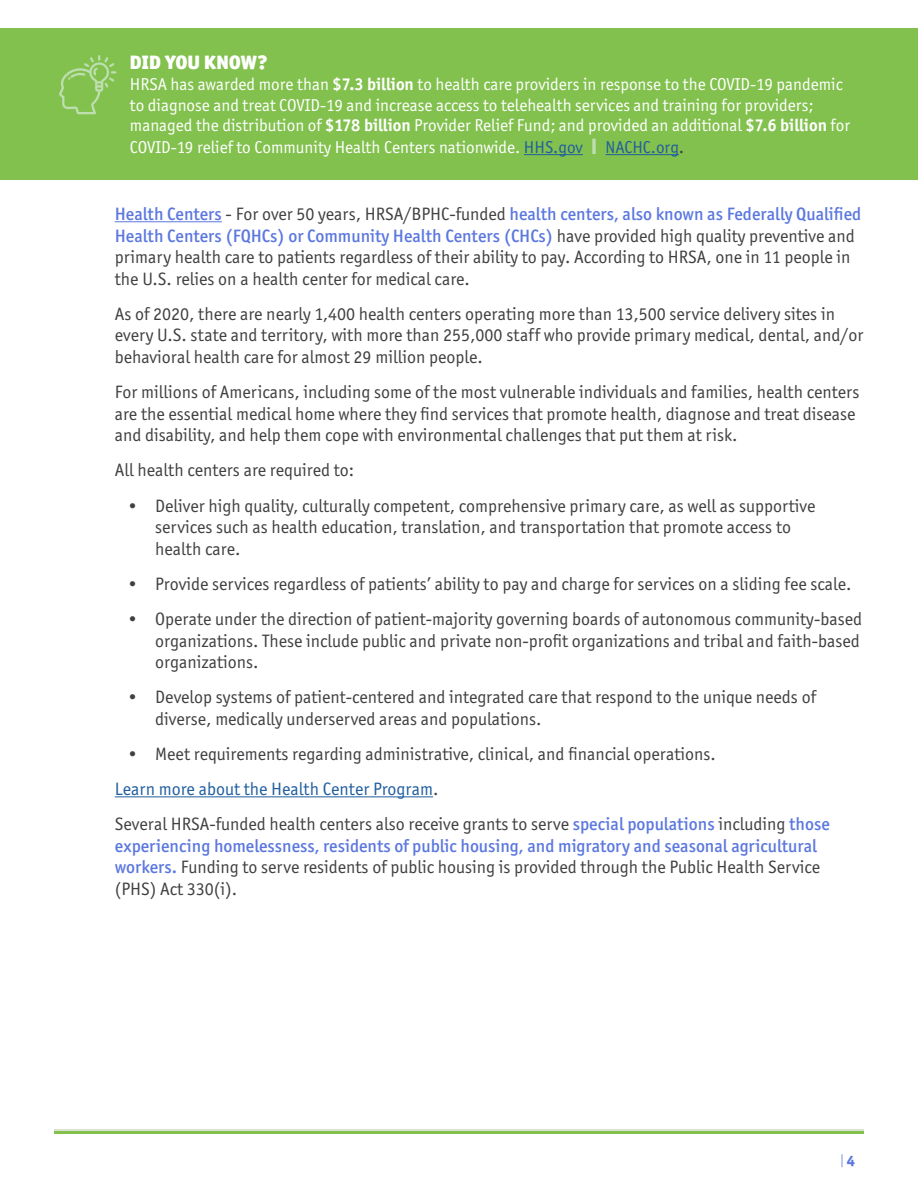
<style>
.page{position:relative;width:918px;height:1188px;background:#fff}
.page>*{position:absolute;margin:0;border:0;box-sizing:border-box;transform-origin:0 0}
.t1{font:900 19.5px "Officina Sans ITC Std";letter-spacing:-.005em;color:#fff}
.t2{font:18px/21.6px "Officina Sans ITC Std";color:#404042}
.t3{font:500 18px/21.6px "Officina Sans ITC Std";color:#5c78df}
.t4{font:17.25px/21px "Officina Sans ITC Std";color:#fff}
.t5{font:300 15px "Officina Display ITC Std";color:#5c78df}
.s1{font-weight:700}
.s2{color:#215e9e}
.s3{font-weight:900;font-size:18px;color:#bddeae}
.s4{font-size:18px;color:#404042}
.s5{font-weight:500;color:#5c78df}
.s6{font-weight:400;color:#404042}
.s7{font-family:"Officina Sans ITC Std";font-weight:800}
</style>
<div class="page">
<svg style="left:54px;top:1129px;width:810px;height:3px;background:#bdd7a3"></svg>
<hr style="left:54px;top:1132px;width:810px;height:2px;background:#82c14e">
<div style="left:0;top:28px;width:918px;height:152px;background:#82c14e"></div>
<hr style="left:524px;top:154px;width:59px;height:1px;background:#215e9e">
<hr style="left:606px;top:154px;width:73px;height:1px;background:#215e9e">
<svg style="left:59px;top:55px;width:57px;height:59px"></svg>
<hr style="left:115px;top:221px;width:107px;height:1px;background:#5c78df">
<hr style="left:115px;top:796px;width:318px;height:1px;background:#215e9e">
<p class="t1" style="left:130px;top:50px;width:139px">DID YOU KNOW?</p>
<p class="t4" style="left:130px;top:74px;width:722px">HRSA has awarded more than <span class="s1">$7.3 billion</span> to health care providers in response to the COVID-19 pandemic to diagnose and treat COVID-19 and increase access to telehealth services and training for providers; managed the distribution of <span class="s1">$178 billion</span> Provider Relief Fund; and provided an additional <span class="s1">$7.6 billion</span> for COVID-19 relief to Community Health Centers nationwide. <span class="s2">HHS.gov</span> <span class="s3">|</span> <span class="s2">NACHC.org</span><span class="s4">.</span></p>
<p class="t2" style="left:115px;top:203px;width:748px"><span class="s5">Health Centers</span> - For over 50 years, HRSA/BPHC-funded <span class="s5">health centers, also known as Federally Qualified Health Centers (FQHCs) or Community Health Centers (CHCs)</span> have provided high quality preventive and primary health care to patients regardless of their ability to pay. According to HRSA, one in 11 people in the U.S. relies on a health center for medical care.</p>
<p class="t2" style="left:115px;top:303px;width:750px">As of 2020, there are nearly 1,400 health centers operating more than 13,500 service delivery sites in every U.S. state and territory, with more than 255,000 staff who provide primary medical, dental, and/or behavioral health care for almost 29 million people.</p>
<p class="t2" style="left:115px;top:381px;width:746px">For millions of Americans, including some of the most vulnerable individuals and families, health centers are the essential medical home where they find services that promote health, diagnose and treat disease and disability, and help them cope with environmental challenges that put them at risk.</p>
<p class="t2" style="left:115px;top:460px;width:241px">All health centers are required to:</p>
<p class="t2" style="left:155px;top:495px;width:662px;text-indent:-27px">• Deliver high quality, culturally competent, comprehensive primary care, as well as supportive services such as health education, translation, and transportation that promote access to health care.</p>
<p class="t2" style="left:128px;top:573px;width:725px">• Provide services regardless of patients’ ability to pay and charge for services on a sliding fee scale.</p>
<p class="t2" style="left:155px;top:608px;width:708px;text-indent:-27px">• Operate under the direction of patient-majority governing boards of autonomous community-based organizations. These include public and private non-profit organizations and tribal and faith-based organizations.</p>
<p class="t2" style="left:155px;top:686px;width:662px;text-indent:-27px">• Develop systems of patient-centered and integrated care that respond to the unique needs of diverse, medically underserved areas and populations.</p>
<p class="t2" style="left:115px;top:736px;width:717px;line-height:35.1px;text-indent:14px">• Meet requirements regarding administrative, clinical, and financial operations.<br><span class="s2">Learn more about the Health Center Program</span>.<br>Several HRSA-funded health centers also receive grants to serve <span class="s5">special populations</span> including <span class="s5">those</span></p>
<p class="t3" style="left:115px;top:835px;width:707px">experiencing homelessness, residents of public housing, and migratory and seasonal agricultural workers. <span class="s6">Funding to serve residents of public housing is provided through the Public Health Service (PHS) Act 330(i).</span></p>
<p class="t5" style="left:840px;top:1153px;width:16px">|<span class="s7">4</span></p>
</div>
